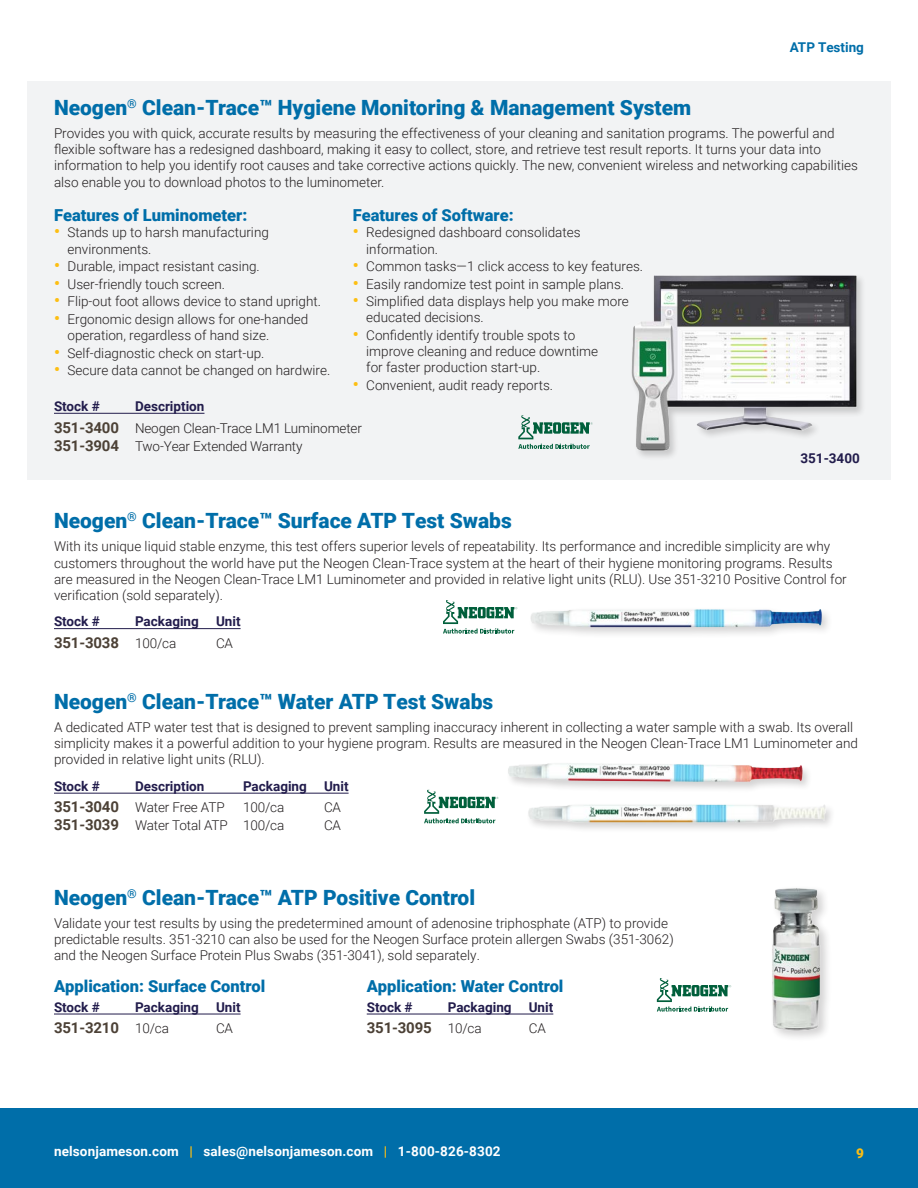
<style>
.page{position:relative;width:918px;height:1188px;background:#fff}
.page>*{position:absolute;margin:0;border:0;box-sizing:border-box;transform-origin:0 0}
.t1{font:900 21px "Roboto";color:#006ea9}
.Product_Heading{font:900 16.5px "Roboto";color:#006ea9}
.Chart{font:700 15px "Roboto";letter-spacing:-.01em;color:#4c4136}
.Body{font:300 13.5px/16.2px "Roboto";color:#231f20}
.Chart_Heading{font:700 13.5px "Roboto";color:#221c4c}
.Chart-2{font:300 13.5px "Roboto";letter-spacing:-.01em;color:#231f20}
.t2{font:700 13.5px "Roboto";letter-spacing:.01em;color:#fff}
.Body-2{font:700 13.5px "Roboto";color:#006ea9}
.Body-3{font:700 13.5px "Roboto";color:#221c4c}
.t3{font:900 13.5px "Roboto";color:#fdbe12}
.s1{font-weight:700;font-size:16.5px;color:#fdbe12}
.s2{font-weight:700;color:#221c4c}
.s3{font-weight:700;font-size:15px;color:#4c4136}
.s4{font-weight:300;font-size:13.5px;color:#231f20}
.s5{color:#fdbe12}
</style>
<div class="page">
<div style="left:27px;top:81px;width:864px;height:398px;background:#f2f3f4"></div>
<div style="left:0;top:1108px;width:918px;height:80px;background:#006ea9"></div>
<hr style="left:54px;top:793px;width:295px;height:1px;background:#221c4c">
<img style="left:508px;top:763px;width:300px;height:26px">
<img style="left:528px;top:804px;width:303px;height:25px">
<svg style="left:424px;top:790px;width:74px;height:33px"></svg>
<hr style="left:54px;top:628px;width:187px;height:1px;background:#221c4c">
<img style="left:530px;top:609px;width:298px;height:25px">
<svg style="left:443px;top:600px;width:74px;height:34px"></svg>
<img style="left:631px;top:275px;width:231px;height:180px">
<hr style="left:54px;top:413px;width:150px;height:1px;background:#221c4c">
<svg style="left:518px;top:415px;width:75px;height:34px"></svg>
<hr style="left:54px;top:1014px;width:187px;height:1px;background:#221c4c">
<hr style="left:367px;top:1014px;width:186px;height:1px;background:#221c4c">
<svg style="left:657px;top:978px;width:74px;height:34px"></svg>
<div style="left:769px;top:885px;width:63px;height:157px;background:#231f20;opacity:.2"></div>
<img style="left:769px;top:885px;width:56px;height:155px">
<p class="Body-2" style="left:790px;top:38px;width:76px">ATP Testing</p>
<h2 class="t1" style="left:54px;top:93px;width:639px">Neogen<sup>®</sup> Clean-Trace™ Hygiene Monitoring &amp; Management System</h2>
<p class="Body" style="left:54px;top:125px;width:805px">Provides you with quick, accurate results by measuring the effectiveness of your cleaning and sanitation programs. The powerful and flexible software has a redesigned dashboard, making it easy to collect, store, and retrieve test result reports. It turns your data into information to help you identify root causes and take corrective actions quickly. The new, convenient wireless and networking capabilities also enable you to download photos to the luminometer.</p>
<p class="Product_Heading" style="left:54px;top:204px;width:195px">Features of Luminometer:</p>
<p class="Body" style="left:68px;top:224px;width:203px;text-indent:-14px"><span class="s1">•</span> Stands up to harsh manufacturing environments.</p>
<p class="Body" style="left:54px;top:258px;width:207px"><span class="s1">•</span> Durable, impact resistant casing.</p>
<p class="Body" style="left:54px;top:275px;width:172px"><span class="s1">•</span> User-friendly touch screen.</p>
<p class="Body" style="left:54px;top:293px;width:269px"><span class="s1">•</span> Flip-out foot allows device to stand upright.</p>
<p class="Body" style="left:68px;top:310px;width:242px;text-indent:-14px"><span class="s1">•</span> Ergonomic design allows for one-handed operation, regardless of hand size.</p>
<p class="Body" style="left:54px;top:344px;width:212px"><span class="s1">•</span> Self-diagnostic check on start-up.</p>
<p class="Body" style="left:54px;top:362px;width:278px"><span class="s1">•</span> Secure data cannot be changed on hardwire.</p>
<p class="Product_Heading" style="left:353px;top:204px;width:163px">Features of Software:</p>
<p class="Body" style="left:366px;top:224px;width:216px;text-indent:-14px"><span class="s1">•</span> Redesigned dashboard consolidates information.</p>
<p class="Body" style="left:353px;top:258px;width:292px"><span class="s1">•</span> Common tasks—1 click access to key features.</p>
<p class="Body" style="left:353px;top:275px;width:273px"><span class="s1">•</span> Easily randomize test point in sample plans.</p>
<p class="Body" style="left:366px;top:293px;width:264px;text-indent:-14px"><span class="s1">•</span> Simplified data displays help you make more educated decisions.</p>
<p class="Body" style="left:366px;top:327px;width:233px;text-indent:-14px"><span class="s1">•</span> Confidently identify trouble spots to improve cleaning and reduce downtime for faster production start-up.</p>
<p class="Body" style="left:353px;top:377px;width:202px"><span class="s1">•</span> Convenient, audit ready reports.</p>
<p class="Chart_Heading" style="left:54px;top:397px;width:47px">Stock #</p>
<p class="Body" style="left:54px;top:395px;width:309px;line-height:21.5px;text-indent:81px"><span class="s2">Description<br></span><span class="s3">351-3400</span> Neogen Clean-Trace LM1 Luminometer</p>
<p class="Body" style="left:54px;top:437px;width:250px"><span class="s3">351-3904</span> Two-Year Extended Warranty</p>
<p class="Body-3" style="left:800px;top:449px;width:61px">351-3400</p>
<h2 class="t1" style="left:54px;top:506px;width:459px">Neogen<sup>®</sup> Clean-Trace™ Surface ATP Test Swabs</h2>
<p class="Body" style="left:54px;top:538px;width:794px">With its unique liquid stable enzyme, this test offers superior levels of repeatability. Its performance and incredible simplicity are why customers throughout the world have put the Neogen Clean-Trace system at the heart of their hygiene monitoring programs. Results are measured in the Neogen Clean-Trace LM1 Luminometer and provided in relative light units (RLU). Use 351-3210 Positive Control for verification (sold separately).</p>
<p class="Chart_Heading" style="left:54px;top:612px;width:47px">Stock #</p>
<p class="Chart_Heading" style="left:135px;top:612px;width:65px">Packaging</p>
<p class="Chart_Heading" style="left:216px;top:612px;width:26px">Unit</p>
<p class="Chart" style="left:54px;top:632px;width:124px">351-3038 <span class="s4">100/ca</span></p>
<p class="Chart-2" style="left:216px;top:634px;width:19px">CA</p>
<h2 class="t1" style="left:54px;top:687px;width:441px">Neogen<sup>®</sup> Clean-Trace™ Water ATP Test Swabs</h2>
<p class="Body" style="left:54px;top:719px;width:806px">A dedicated ATP water test that is designed to prevent sampling inaccuracy inherent in collecting a water sample with a swab. Its overall simplicity makes it a powerful addition to your hygiene program. Results are measured in the Neogen Clean-Trace LM1 Luminometer and provided in relative light units (RLU).</p>
<p class="Chart_Heading" style="left:54px;top:777px;width:47px">Stock #</p>
<p class="Chart_Heading" style="left:135px;top:777px;width:71px">Description</p>
<p class="Chart_Heading" style="left:243px;top:777px;width:65px">Packaging</p>
<p class="Chart_Heading" style="left:324px;top:777px;width:26px">Unit</p>
<p class="Chart-2" style="left:54px;top:798px;width:172px"><span class="s3">351-3040</span> Water Free ATP</p>
<p class="Chart-2" style="left:243px;top:798px;width:43px">100/ca</p>
<p class="Chart-2" style="left:324px;top:798px;width:19px">CA</p>
<p class="Chart-2" style="left:54px;top:816px;width:232px"><span class="s3">351-3039</span> Water Total ATP 100/ca</p>
<p class="Chart-2" style="left:324px;top:816px;width:19px">CA</p>
<h2 class="t1" style="left:54px;top:883px;width:423px">Neogen<sup>®</sup> Clean-Trace™ ATP Positive Control</h2>
<p class="Body" style="left:54px;top:914px;width:621px">Validate your test results by using the predetermined amount of adenosine triphosphate (ATP) to provide predictable results. 351-3210 can also be used for the Neogen Surface protein allergen Swabs (351-3062) and the Neogen Surface Protein Plus Swabs (351-3041), sold separately.</p>
<p class="Product_Heading" style="left:54px;top:975px;width:213px">Application: Surface Control</p>
<p class="Chart_Heading" style="left:54px;top:998px;width:47px">Stock #</p>
<p class="Chart_Heading" style="left:135px;top:998px;width:65px">Packaging</p>
<p class="Chart_Heading" style="left:216px;top:998px;width:26px">Unit</p>
<p class="Chart" style="left:54px;top:1017px;width:116px">351-3210 <span class="s4">10/ca</span></p>
<p class="Chart-2" style="left:216px;top:1019px;width:19px">CA</p>
<p class="Product_Heading" style="left:367px;top:975px;width:198px">Application: Water Control</p>
<p class="Chart_Heading" style="left:367px;top:998px;width:47px">Stock #</p>
<p class="Chart_Heading" style="left:448px;top:998px;width:65px">Packaging</p>
<p class="Chart_Heading" style="left:529px;top:998px;width:26px">Unit</p>
<p class="Chart" style="left:367px;top:1017px;width:116px">351-3095 <span class="s4">10/ca</span></p>
<p class="Chart-2" style="left:529px;top:1019px;width:19px">CA</p>
<p class="t2" style="left:54px;top:1142px;width:448px">nelsonjameson.com <span class="s5">|</span> sales@nelsonjameson.com <span class="s5">|</span> 1-800-826-8302</p>
<p class="t3" style="left:856px;top:1143px;width:9px">9</p>
</div>
